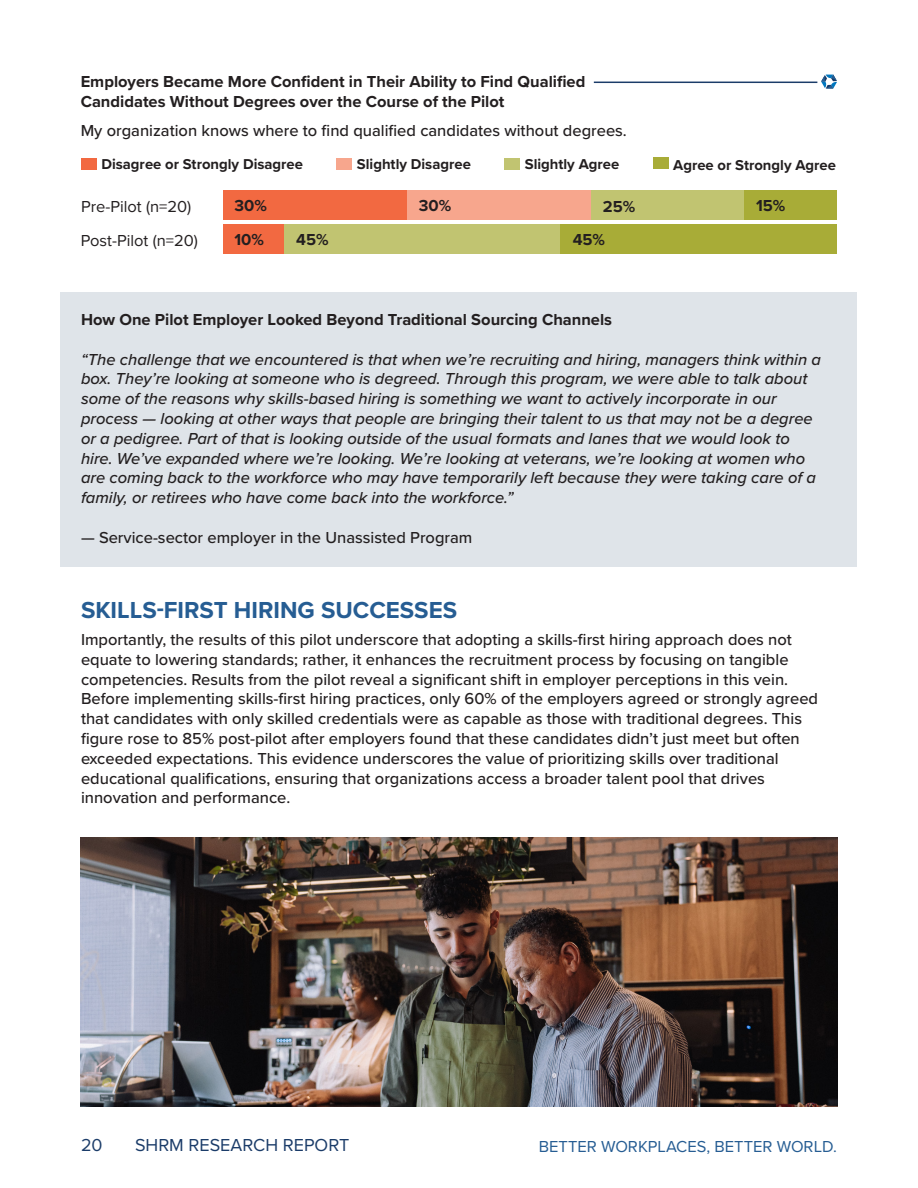
<style>
.page{position:relative;width:918px;height:1188px;background:#fff}
.page>*{position:absolute;margin:0;border:0;box-sizing:border-box;transform-origin:0 0}
.Subhead_1{font:700 24px "Proxima Nova";color:#265d93}
.t1{font:18px "Proxima Nova";color:#1b3c69}
.Body_Paragraph{font:500 16.5px/19.8px "Proxima Nova";color:#231f20}
.Spotlight_Box_Shaded_Text{font:italic 500 16.5px/19.8px "Proxima Nova";color:#231f20}
.Figure_Title{font:700 16.5px/19.8px "Proxima Nova";color:#231f20}
.Chart_Subtitle_Copy_Text{font:500 16.5px "Proxima Nova";color:#231f20}
.Spotlight_Box_Shaded_Text-2{font:700 16.5px "Proxima Nova";color:#231f20}
.Spotlight_Box_Shaded_Text-3{font:500 16.5px "Proxima Nova";color:#231f20}
.X_Axis{font:16.5px "Proxima Nova";color:#231f20}
.t2{font:16.5px "Proxima Nova";color:#265d93}
.Bar_Graph_Values{font:700 16.5px "Proxima Nova";color:#231f20}
.Legend_Blue_Text{font:700 14.85px "Proxima Nova";color:#231f20}
</style>
<div class="page">
<div style="left:61px;top:292px;width:796px;height:57px;background:#dfe4e9"></div>
<div style="left:61px;top:331px;width:796px;height:196px;background:#dfe4e9"></div>
<div style="left:61px;top:510px;width:796px;height:57px;background:#dfe4e9"></div>
<img style="left:81px;top:837px;width:756px;height:270px">
<hr style="left:594px;top:82px;width:223px;height:1px;background:#1b3c69">
<svg style="left:821px;top:75px;width:16px;height:14px"></svg>
<div style="left:223px;top:191px;width:184px;height:29px;background:#f26941"></div>
<div style="left:407px;top:191px;width:184px;height:29px;background:#f7a68d"></div>
<div style="left:591px;top:191px;width:154px;height:29px;background:#c1c471"></div>
<div style="left:745px;top:191px;width:92px;height:29px;background:#a8ac37"></div>
<div style="left:223px;top:224px;width:62px;height:30px;background:#f26941"></div>
<div style="left:285px;top:224px;width:276px;height:30px;background:#c1c471"></div>
<div style="left:561px;top:224px;width:276px;height:30px;background:#a8ac37"></div>
<div style="left:337px;top:158px;width:15px;height:12px;background:#f7a68d"></div>
<div style="left:81px;top:158px;width:16px;height:12px;background:#f26941"></div>
<div style="left:504px;top:158px;width:16px;height:12px;background:#c1c471"></div>
<div style="left:653px;top:158px;width:15px;height:11px;background:#a8ac37"></div>
<p class="Figure_Title" style="left:81px;top:72px;width:506px">Employers Became More Confident in Their Ability to Find Qualified<br>Candidates Without Degrees over the Course of the Pilot</p>
<p class="Chart_Subtitle_Copy_Text" style="left:81px;top:119px;width:548px">My organization knows where to find qualified candidates without degrees.</p>
<p class="Legend_Blue_Text" style="left:101px;top:153px;width:203px">Disagree or Strongly Disagree</p>
<p class="Legend_Blue_Text" style="left:357px;top:153px;width:115px">Slightly Disagree</p>
<p class="Legend_Blue_Text" style="left:525px;top:153px;width:96px">Slightly Agree</p>
<p class="Legend_Blue_Text" style="left:673px;top:154px;width:164px">Agree or Strongly Agree</p>
<p class="X_Axis" style="left:81px;top:194px;width:112px">Pre-Pilot (n=20)</p>
<p class="X_Axis" style="left:81px;top:228px;width:119px">Post-Pilot (n=20)</p>
<p class="Bar_Graph_Values" style="left:235px;top:193px;width:34px">30%</p>
<p class="Bar_Graph_Values" style="left:235px;top:227px;width:31px">10%</p>
<p class="Bar_Graph_Values" style="left:296px;top:227px;width:34px">45%</p>
<p class="Bar_Graph_Values" style="left:573px;top:227px;width:34px">45%</p>
<p class="Bar_Graph_Values" style="left:419px;top:193px;width:34px">30%</p>
<p class="Bar_Graph_Values" style="left:603px;top:194px;width:34px">25%</p>
<p class="Bar_Graph_Values" style="left:756px;top:193px;width:31px">15%</p>
<p class="Spotlight_Box_Shaded_Text-2" style="left:81px;top:307px;width:533px">How One Pilot Employer Looked Beyond Traditional Sourcing Channels</p>
<p class="Spotlight_Box_Shaded_Text" style="left:81px;top:349px;width:742px">“The challenge that we encountered is that when we’re recruiting and hiring, managers think within a box. They’re looking at someone who is degreed. Through this program, we were able to talk about some of the reasons why skills-based hiring is something we want to actively incorporate in our process — looking at other ways that people are bringing their talent to us that may not be a degree or a pedigree. Part of that is looking outside of the usual formats and lanes that we would look to hire. We’ve expanded where we’re looking. We’re looking at veterans, we’re looking at women who are coming back to the workforce who may have temporarily left because they were taking care of a family, or retirees who have come back into the workforce.”</p>
<p class="Spotlight_Box_Shaded_Text-3" style="left:81px;top:525px;width:393px">— Service-sector employer in the Unassisted Program</p>
<p class="Subhead_1" style="left:81px;top:593px;width:378px">SKILLS-FIRST HIRING SUCCESSES</p>
<p class="Body_Paragraph" style="left:81px;top:629px;width:739px">Importantly, the results of this pilot underscore that adopting a skills-first hiring approach does not equate to lowering standards; rather, it enhances the recruitment process by focusing on tangible competencies. Results from the pilot reveal a significant shift in employer perceptions in this vein.<br>Before implementing skills-first hiring practices, only 60% of the employers agreed or strongly agreed that candidates with only skilled credentials were as capable as those with traditional degrees. This figure rose to 85% post-pilot after employers found that these candidates didn’t just meet but often exceeded expectations. This evidence underscores the value of prioritizing skills over traditional educational qualifications, ensuring that organizations access a broader talent pool that drives innovation and performance.</p>
<p class="t1" style="left:81px;top:1132px;width:23px">20</p>
<p class="t1" style="left:135px;top:1132px;width:216px">SHRM RESEARCH REPORT</p>
<p class="t2" style="left:539px;top:1134px;width:300px">BETTER WORKPLACES, BETTER WORLD.</p>
</div>
